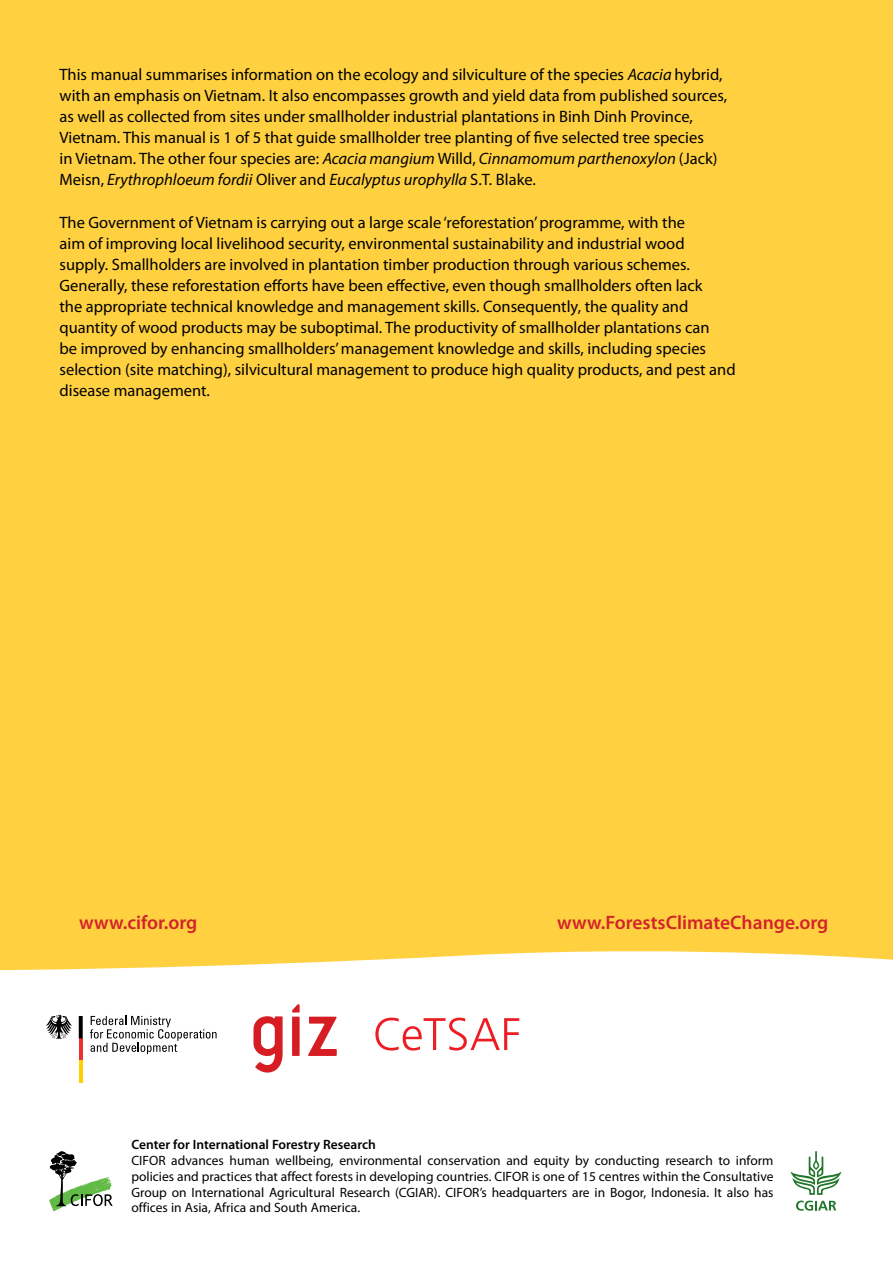
<style>
.page{position:relative;width:893px;height:1263px;background:#ffd141}
.page>*{position:absolute;margin:0;border:0;box-sizing:border-box;transform-origin:0 0}
.t1{font:600 19.5px "Myriad Pro";color:#d2232a}
.t2{font:16.5px/21px "Myriad Pro";color:#000}
.t3{font:13.5px/15.8px "Myriad Pro";color:#000;text-align:justify}
.t4{font:600 13.5px "Myriad Pro";color:#000}
.s1{font-style:italic}
</style>
<div class="page">
<div style="left:0;top:951px;width:893px;height:312px;background:#fff"></div>
<svg style="left:49px;top:1151px;width:64px;height:60px;background:#b8c8b2"></svg>
<svg style="left:790px;top:1151px;width:51px;height:60px;background:#cbdfcd"></svg>
<hr style="left:79px;top:1038px;width:4px;height:23px;background:#ee3035">
<hr style="left:79px;top:1061px;width:4px;height:22px;background:#ffd000">
<svg style="left:79px;top:1016px;width:4px;height:22px"></svg>
<svg style="left:46px;top:1015px;width:26px;height:24px"></svg>
<svg style="left:90px;top:1016px;width:127px;height:38px;background:#d5d5d5"></svg>
<svg style="left:253px;top:1016px;width:30px;height:56px;background:#e77b7f"></svg>
<svg style="left:308px;top:1017px;width:29px;height:39px"></svg>
<svg style="left:292px;top:1004px;width:8px;height:52px"></svg>
<svg style="left:375px;top:1017px;width:144px;height:33px;background:#facbcc"></svg>
<p class="t2" style="left:60px;top:64px;width:669px">This manual summarises information on the ecology and silviculture of the species <span class="s1">Acacia</span> hybrid, with an emphasis on Vietnam. It also encompasses growth and yield data from published sources, as well as collected from sites under smallholder industrial plantations in Binh Dinh Province, Vietnam. This manual is 1 of 5 that guide smallholder tree planting of five selected tree species<br>in Vietnam. The other four species are: <span class="s1">Acacia mangium</span> Willd, <span class="s1">Cinnamomum parthenoxylon</span> (Jack)<br>Meisn, <span class="s1">Erythrophloeum fordii</span> Oliver and <span class="s1">Eucalyptus urophylla</span> S.T. Blake.</p>
<p class="t2" style="left:60px;top:211px;width:678px">The Government of Vietnam is carrying out a large scale ‘reforestation’ programme, with the<br>aim of improving local livelihood security, environmental sustainability and industrial wood supply. Smallholders are involved in plantation timber production through various schemes.<br>Generally, these reforestation efforts have been effective, even though smallholders often lack<br>the appropriate technical knowledge and management skills. Consequently, the quality and quantity of wood products may be suboptimal. The productivity of smallholder plantations can<br>be improved by enhancing smallholders’ management knowledge and skills, including species selection (site matching), silvicultural management to produce high quality products, and pest and disease management.</p>
<p class="t1" style="left:79px;top:910px;width:120px">www.cifor.org</p>
<p class="t1" style="left:557px;top:910px;width:273px">www.ForestsClimateChange.org</p>
<p class="t4" style="left:131px;top:1136px;width:246px">Center for International Forestry Research</p>
<p class="t3" style="left:131px;top:1152px;width:644px">CIFOR advances human wellbeing, environmental conservation and equity by conducting research to inform policies and practices that affect forests in developing countries. CIFOR is one of 15 centres within the Consultative Group on International Agricultural Research (CGIAR). CIFOR’s headquarters are in Bogor, Indonesia. It also has offices in Asia, Africa and South America.</p>
</div>
